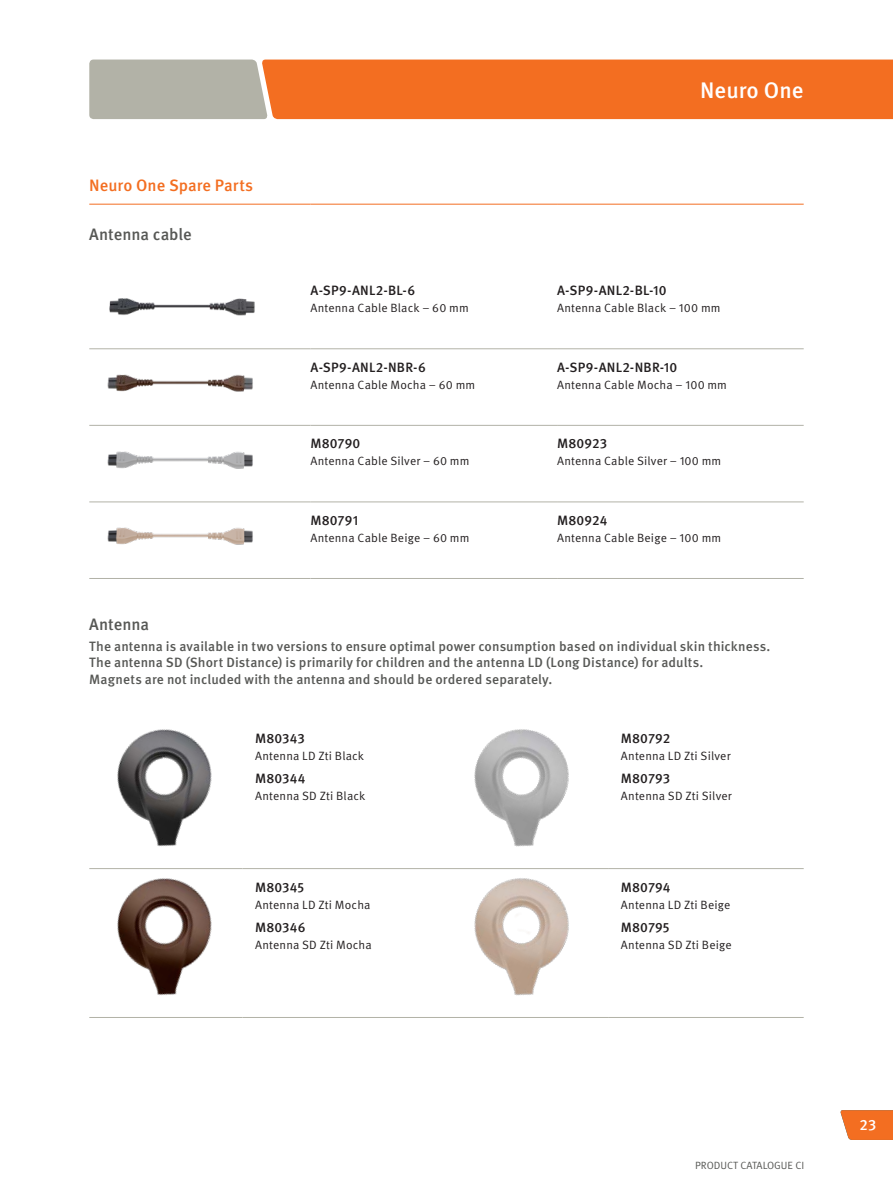
<style>
.page{position:relative;width:893px;height:1191px;background:#fff}
.page>*{position:absolute;margin:0;border:0;box-sizing:border-box;transform-origin:0 0}
.t1{font:500 22.5px "Meta Pro OM";color:#fff}
.t2{font:500 16.5px "Meta Pro OM";letter-spacing:-.005em;color:#575855}
.t3{font:500 16.5px "Meta Pro OM";color:#f36e21}
.t4{font:500 15px "Meta Pro OM";color:#fff}
.t5{font:500 13.5px/16.5px "Meta Pro OM";letter-spacing:.005em;color:#575855}
.t6{font:500 13.5px "Meta Pro OM";letter-spacing:.01em;color:#231f20}
.t7{font:12px "Meta Pro OM";letter-spacing:.01em;color:#231f20}
.t8{font:10.5px "Meta Pro OM";color:#575855}
</style>
<div class="page">
<svg style="left:89px;top:60px;width:804px;height:59px;background:#e57d3f"></svg>
<svg style="left:840px;top:1110px;width:53px;height:30px;background:#f17a34"></svg>
<hr style="left:89px;top:204px;width:221px;height:1px;background:#f36e21">
<hr style="left:310px;top:204px;width:247px;height:1px;background:#f36e21">
<hr style="left:557px;top:204px;width:247px;height:1px;background:#f36e21">
<hr style="left:89px;top:348px;width:221px;height:1px;background:#b2b2a7">
<hr style="left:310px;top:348px;width:247px;height:1px;background:#b2b2a7">
<hr style="left:557px;top:348px;width:247px;height:1px;background:#b2b2a7">
<hr style="left:89px;top:425px;width:221px;height:1px;background:#b2b2a7">
<hr style="left:310px;top:425px;width:247px;height:1px;background:#b2b2a7">
<hr style="left:557px;top:425px;width:247px;height:1px;background:#b2b2a7">
<hr style="left:89px;top:501px;width:221px;height:1px;background:#b2b2a7">
<hr style="left:310px;top:501px;width:247px;height:1px;background:#b2b2a7">
<hr style="left:557px;top:501px;width:247px;height:1px;background:#b2b2a7">
<hr style="left:89px;top:578px;width:221px;height:1px;background:#b2b2a7">
<hr style="left:310px;top:578px;width:247px;height:1px;background:#b2b2a7">
<hr style="left:557px;top:578px;width:247px;height:1px;background:#b2b2a7">
<img style="left:109px;top:298px;width:146px;height:18px">
<img style="left:107px;top:374px;width:146px;height:18px">
<img style="left:107px;top:451px;width:146px;height:18px">
<img style="left:107px;top:527px;width:146px;height:18px">
<hr style="left:89px;top:868px;width:153px;height:1px;background:#b2b2a7">
<hr style="left:242px;top:868px;width:196px;height:1px;background:#b2b2a7">
<hr style="left:438px;top:868px;width:170px;height:1px;background:#b2b2a7">
<hr style="left:608px;top:868px;width:196px;height:1px;background:#b2b2a7">
<hr style="left:89px;top:1017px;width:153px;height:1px;background:#b2b2a7">
<hr style="left:242px;top:1017px;width:196px;height:1px;background:#b2b2a7">
<hr style="left:438px;top:1017px;width:170px;height:1px;background:#b2b2a7">
<hr style="left:608px;top:1017px;width:196px;height:1px;background:#b2b2a7">
<img style="left:117px;top:729px;width:95px;height:118px">
<img style="left:474px;top:729px;width:95px;height:118px">
<img style="left:117px;top:878px;width:95px;height:118px">
<img style="left:474px;top:878px;width:95px;height:118px">
<h2 class="t3" style="left:89px;top:175px;width:165px">Neuro One Spare Parts</h2>
<h2 class="t2" style="left:89px;top:224px;width:104px">Antenna cable</h2>
<p class="t6" style="left:310px;top:282px;width:106px">A-SP9-ANL2-BL-6</p>
<p class="t7" style="left:310px;top:301px;width:160px">Antenna Cable Black – 60 mm</p>
<p class="t6" style="left:310px;top:359px;width:117px">A-SP9-ANL2-NBR-6</p>
<p class="t7" style="left:310px;top:377px;width:166px">Antenna Cable Mocha – 60 mm</p>
<p class="t6" style="left:310px;top:435px;width:52px">M80790</p>
<p class="t7" style="left:310px;top:454px;width:161px">Antenna Cable Silver – 60 mm</p>
<p class="t6" style="left:310px;top:512px;width:49px">M80791</p>
<p class="t7" style="left:310px;top:530px;width:161px">Antenna Cable Beige – 60 mm</p>
<h1 class="t1" style="left:700px;top:76px;width:105px">Neuro One</h1>
<p class="t6" style="left:557px;top:282px;width:111px">A-SP9-ANL2-BL-10</p>
<p class="t7" style="left:557px;top:301px;width:165px">Antenna Cable Black – 100 mm</p>
<p class="t6" style="left:557px;top:359px;width:122px">A-SP9-ANL2-NBR-10</p>
<p class="t7" style="left:557px;top:377px;width:171px">Antenna Cable Mocha – 100 mm</p>
<p class="t6" style="left:557px;top:435px;width:52px">M80923</p>
<p class="t7" style="left:557px;top:454px;width:166px">Antenna Cable Silver – 100 mm</p>
<p class="t6" style="left:557px;top:512px;width:52px">M80924</p>
<p class="t7" style="left:557px;top:530px;width:166px">Antenna Cable Beige – 100 mm</p>
<h2 class="t2" style="left:89px;top:614px;width:61px">Antenna</h2>
<p class="t5" style="left:89px;top:638px;width:683px">The antenna is available in two versions to ensure optimal power consumption based on individual skin thickness.<br>The antenna SD (Short Distance) is primarily for children and the antenna LD (Long Distance) for adults.<br>Magnets are not included with the antenna and should be ordered separately.</p>
<p class="t6" style="left:255px;top:729px;width:51px">M80343</p>
<p class="t7" style="left:255px;top:748px;width:110px">Antenna LD Zti Black</p>
<p class="t6" style="left:255px;top:770px;width:52px">M80344</p>
<p class="t7" style="left:255px;top:788px;width:112px">Antenna SD Zti Black</p>
<p class="t6" style="left:255px;top:878px;width:51px">M80345</p>
<p class="t7" style="left:255px;top:897px;width:117px">Antenna LD Zti Mocha</p>
<p class="t6" style="left:255px;top:918px;width:52px">M80346</p>
<p class="t7" style="left:255px;top:937px;width:118px">Antenna SD Zti Mocha</p>
<p class="t6" style="left:621px;top:729px;width:51px">M80792</p>
<p class="t7" style="left:621px;top:748px;width:111px">Antenna LD Zti Silver</p>
<p class="t6" style="left:621px;top:770px;width:51px">M80793</p>
<p class="t7" style="left:621px;top:788px;width:112px">Antenna SD Zti Silver</p>
<p class="t6" style="left:621px;top:878px;width:51px">M80794</p>
<p class="t7" style="left:621px;top:897px;width:111px">Antenna LD Zti Beige</p>
<p class="t6" style="left:621px;top:918px;width:50px">M80795</p>
<p class="t7" style="left:621px;top:937px;width:112px">Antenna SD Zti Beige</p>
<p class="t8" style="left:695px;top:1159px;width:111px">PRODUCT CATALOGUE CI</p>
<p class="t4" style="left:859px;top:1115px;width:18px">23</p>
</div>
